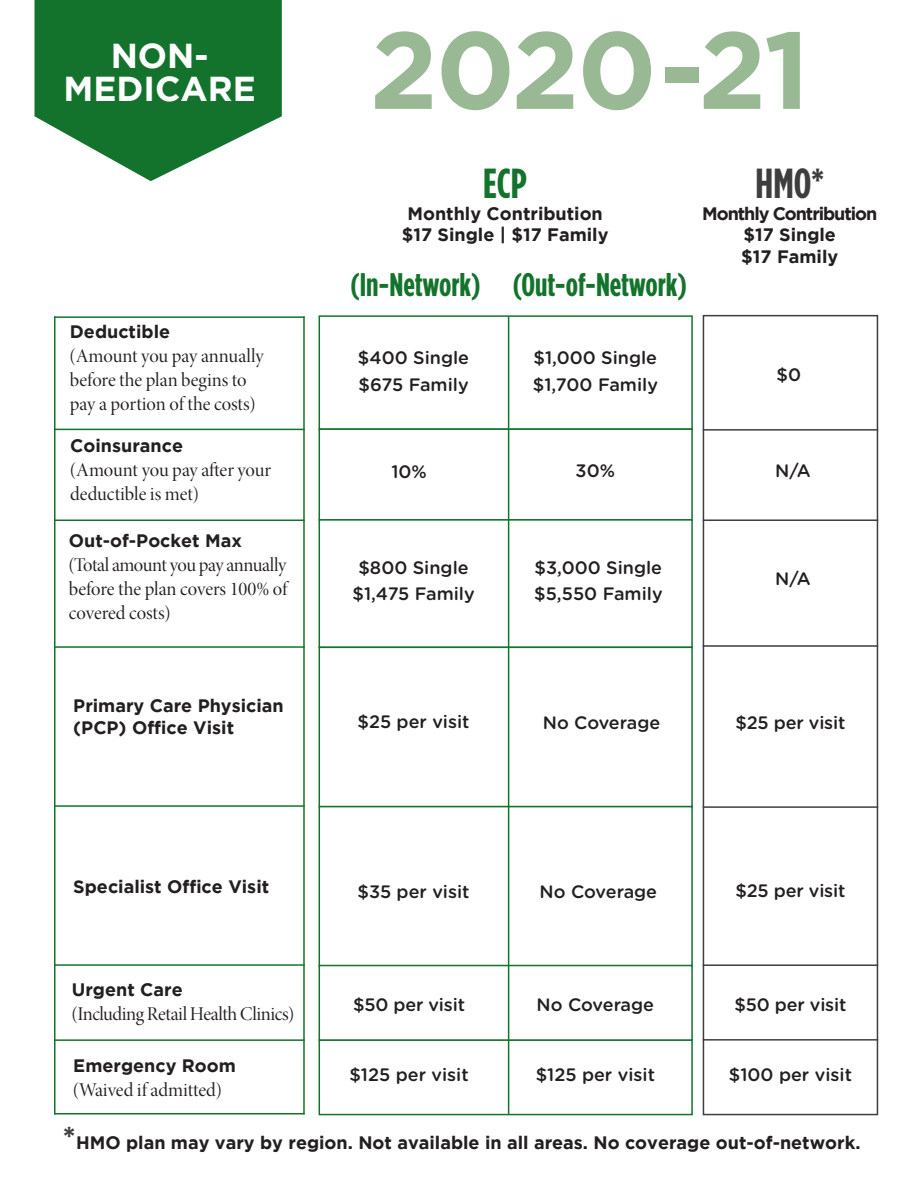
<style>
.page{position:relative;width:918px;height:1188px;background:#fff}
.page>*{position:absolute;margin:0;border:0;box-sizing:border-box;transform-origin:0 0}
.t1{font:700 109.2px "Gotham";letter-spacing:-.02em;color:#99b995}
.t2{font:700 42px "Gotham Condensed";color:#3e3e3f}
.t3{font:700 42px "Gotham Condensed";color:#13732c}
.t4{font:700 34.5px/33px "Gotham";color:#fff;text-align:center}
.t5{font:700 32.7px "Gotham Condensed";color:#13732c}
.t6{font:19.5px/24px "Minion Pro Disp";letter-spacing:-.01em;color:#231f20}
.t7{font:500 18px/27px "Gotham Rounded";color:#231f20}
.t8{font:700 18px/21.6px "Gotham";color:#231f20}
.t9{font:700 18px/21.6px "Gotham";letter-spacing:-.06em;color:#231f20;text-align:center}
.s1{font-size:31.5px;color:#3e3e3f}
</style>
<div class="page">
<div style="left:319px;top:315px;width:374px;height:115px;background:#fff;border:2px solid #13732c"></div>
<div style="left:319px;top:428px;width:374px;height:93px;background:#fff;border:2px solid #13732c"></div>
<div style="left:319px;top:519px;width:374px;height:129px;background:#fff;border:2px solid #13732c"></div>
<div style="left:319px;top:647px;width:374px;height:160px;background:#fff;border:2px solid #13732c"></div>
<div style="left:319px;top:806px;width:374px;height:161px;background:#fff;border:2px solid #13732c"></div>
<div style="left:319px;top:1039px;width:374px;height:76px;background:#fff;border:2px solid #13732c"></div>
<div style="left:319px;top:965px;width:374px;height:76px;background:#fff;border:2px solid #13732c"></div>
<hr style="left:508px;top:316px;width:1px;height:799px;background:#13732c">
<hr style="left:303px;top:316px;width:2px;height:798px;background:#13732c">
<hr style="left:54px;top:316px;width:2px;height:798px;background:#13732c">
<hr style="left:54px;top:316px;width:251px;height:2px;background:#13732c">
<hr style="left:54px;top:429px;width:251px;height:1px;background:#13732c">
<hr style="left:54px;top:520px;width:251px;height:1px;background:#13732c">
<hr style="left:54px;top:646px;width:251px;height:2px;background:#13732c">
<hr style="left:54px;top:805px;width:251px;height:2px;background:#13732c">
<hr style="left:54px;top:964px;width:251px;height:2px;background:#13732c">
<hr style="left:54px;top:1039px;width:251px;height:2px;background:#13732c">
<hr style="left:54px;top:1113px;width:251px;height:1px;background:#13732c">
<div style="left:703px;top:315px;width:175px;height:800px;border:2px solid #3e3e3f"></div>
<hr style="left:703px;top:429px;width:175px;height:2px;background:#3e3e3f">
<hr style="left:703px;top:519px;width:175px;height:2px;background:#3e3e3f">
<hr style="left:703px;top:645px;width:175px;height:2px;background:#3e3e3f">
<hr style="left:703px;top:806px;width:175px;height:2px;background:#3e3e3f">
<hr style="left:703px;top:964px;width:175px;height:2px;background:#3e3e3f">
<hr style="left:703px;top:1039px;width:175px;height:2px;background:#3e3e3f">
<svg style="left:35px;top:0;width:247px;height:181px;fill:#13732c"></svg>
<h3 class="t4" style="left:63px;top:39px;width:194px">NON-<br>MEDICARE</h3>
<p class="t8" style="left:70px;top:320px;width:102px">Deductible</p>
<p class="t6" style="left:70px;top:344px;width:195px">(Amount you pay annually before the plan begins to pay a portion of the costs)</p>
<p class="t8" style="left:70px;top:435px;width:114px">Coinsurance</p>
<p class="t6" style="left:70px;top:459px;width:202px">(Amount you pay after your deductible is met)</p>
<p class="t8" style="left:69px;top:529px;width:175px">Out-of-Pocket Max</p>
<p class="t6" style="left:69px;top:553px;width:220px;text-align:justify">(Total amount you pay annually before the plan covers 100% of covered costs)</p>
<p class="t8" style="left:73px;top:694px;width:212px">Primary Care Physician (PCP) Office Visit</p>
<h1 class="t1" style="left:370px;top:7px;width:442px">2020-21</h1>
<h2 class="t3" style="left:483px;top:159px;width:45px">ECP</h2>
<p class="t8" style="left:402px;top:202px;width:208px;text-align:center">Monthly Contribution $17 Single | $17 Family</p>
<h3 class="t5" style="left:350px;top:266px;width:339px">(In-Network) (Out-of-Network)</h3>
<h2 class="t2" style="left:756px;top:159px;width:70px">HMO*</h2>
<p class="t9" style="left:702px;top:202px;width:176px">Monthly Contribution $17 Single<br>$17 Family</p>
<p class="t7" style="left:358px;top:344px;width:113px">$400 Single $675 Family</p>
<p class="t7" style="left:533px;top:343px;width:127px">$1,000 Single $1,700 Family</p>
<p class="t7" style="left:777px;top:360px;width:26px">$0</p>
<p class="t7" style="left:391px;top:457px;width:37px">10%</p>
<p class="t7" style="left:576px;top:457px;width:41px">30%</p>
<p class="t7" style="left:775px;top:457px;width:37px">N/A</p>
<p class="t7" style="left:352px;top:554px;width:124px;line-height:25.5px;text-align:center">$800 Single $1,475 Family</p>
<p class="t7" style="left:534px;top:554px;width:130px;line-height:25.5px">$3,000 Single $5,550 Family</p>
<p class="t7" style="left:775px;top:565px;width:37px">N/A</p>
<p class="t7" style="left:357px;top:708px;width:114px">$25 per visit</p>
<p class="t7" style="left:543px;top:708px;width:119px">No Coverage</p>
<p class="t7" style="left:735px;top:708px;width:112px">$25 per visit</p>
<p class="t8" style="left:73px;top:875px;width:197px">Specialist Office Visit</p>
<p class="t8" style="left:72px;top:978px;width:112px">Urgent Care</p>
<p class="t6" style="left:72px;top:1002px;width:224px">(Including Retail Health Clinics)</p>
<p class="t8" style="left:73px;top:1055px;width:164px">Emergency Room</p>
<p class="t6" style="left:73px;top:1078px;width:150px">(Waived if admitted)</p>
<p class="t7" style="left:357px;top:877px;width:114px">$35 per visit</p>
<p class="t7" style="left:540px;top:877px;width:119px">No Coverage</p>
<p class="t7" style="left:735px;top:877px;width:112px">$25 per visit</p>
<p class="t7" style="left:353px;top:990px;width:114px">$50 per visit</p>
<p class="t7" style="left:734px;top:990px;width:114px">$50 per visit</p>
<p class="t7" style="left:537px;top:990px;width:119px">No Coverage</p>
<p class="t7" style="left:536px;top:1060px;width:121px">$125 per visit</p>
<p class="t7" style="left:349px;top:1060px;width:121px">$125 per visit</p>
<p class="t7" style="left:729px;top:1060px;width:125px">$100 per visit</p>
<p class="t8" style="left:63px;top:1131px;width:799px"><span class="s1">*</span>HMO plan may vary by region. Not available in all areas. No coverage out-of-network.</p>
</div>
